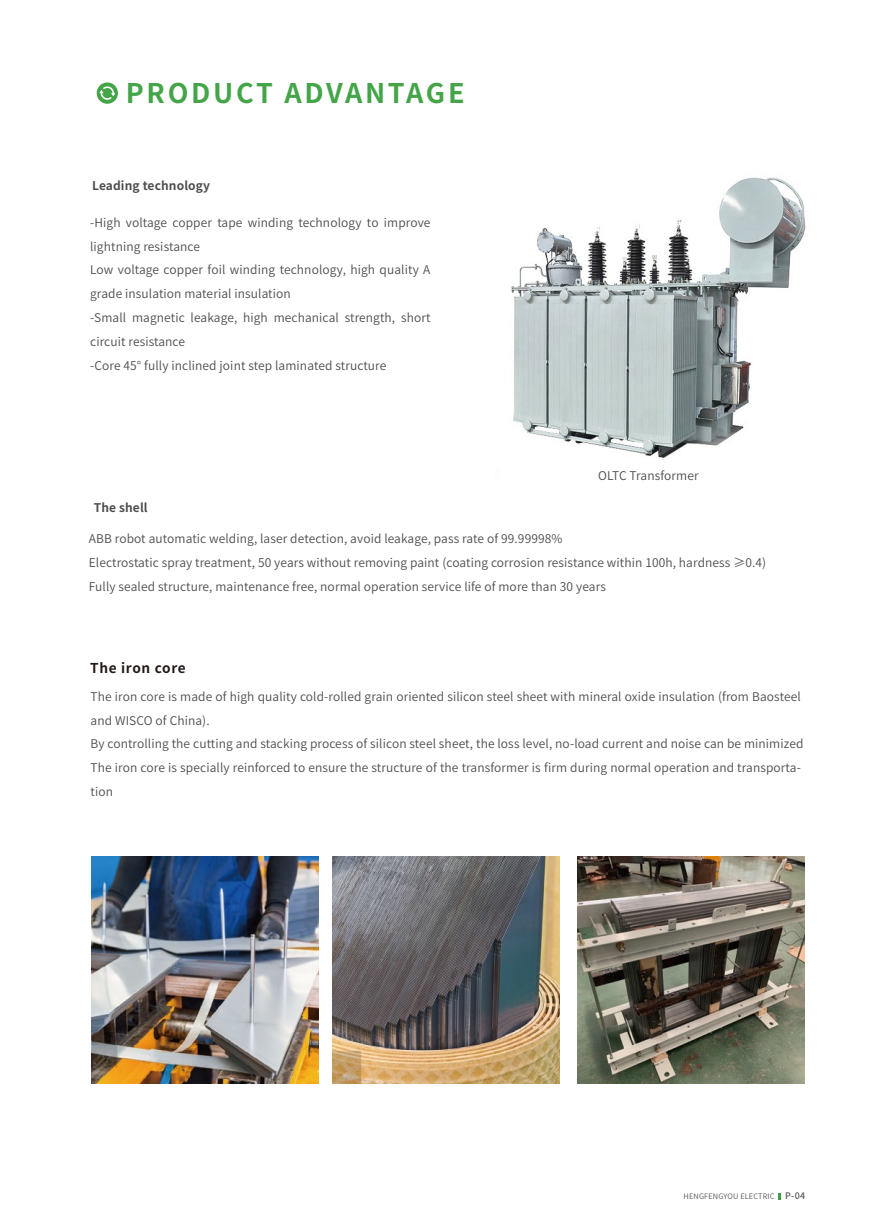
<style>
.page{position:relative;width:893px;height:1212px;background:#fff}
.page>*{position:absolute;margin:0;border:0;box-sizing:border-box;transform-origin:0 0}
.t1{font:700 27px "Source Han Sans CN";letter-spacing:.1em;color:#44a448}
.t2{font:700 13.65px "Source Han Sans CN";letter-spacing:.05em;color:#221815}
.t3{font:12px/23.7px "Source Han Sans CN";letter-spacing:.01em;color:#4d4d4d}
.t4{font:700 12px "Source Han Sans CN";letter-spacing:.01em;color:#4d4d4d}
.t5{font:7.5px "Source Han Sans CN";letter-spacing:.02em;color:#595757}
.s1{font-weight:500;font-size:9px}
</style>
<div class="page">
<img style="left:511px;top:177px;width:295px;height:283px">
<img style="left:577px;top:857px;width:227px;height:226px">
<img style="left:92px;top:857px;width:226px;height:226px">
<img style="left:333px;top:857px;width:227px;height:226px">
<svg style="left:97px;top:82px;width:21px;height:22px"></svg>
<svg style="left:99px;top:86px;width:16px;height:14px"></svg>
<svg style="left:779px;top:1193px;width:2px;height:6px"></svg>
<h1 class="t1" style="left:126px;top:77px;width:340px">PRODUCT ADVANTAGE</h1>
<p class="t4" style="left:92px;top:179px;width:120px">Leading technology</p>
<p class="t3" style="left:90px;top:211px;width:342px">-High voltage copper tape winding technology to improve lightning resistance<br>Low voltage copper foil winding technology, high quality A grade insulation material insulation<br>-Small magnetic leakage, high mechanical strength, short circuit resistance<br>-Core 45° fully inclined joint step laminated structure</p>
<p class="t3" style="left:598px;top:464px;width:102px">OLTC Transformer</p>
<p class="t4" style="left:94px;top:500px;width:55px">The shell</p>
<p class="t3" style="left:89px;top:527px;width:679px">ABB robot automatic welding, laser detection, avoid leakage, pass rate of 99.99998%<br>Electrostatic spray treatment, 50 years without removing paint (coating corrosion resistance within 100h, hardness ≥0.4)<br>Fully sealed structure, maintenance free, normal operation service life of more than 30 years</p>
<p class="t2" style="left:90px;top:661px;width:97px">The iron core</p>
<p class="t3" style="left:91px;top:685px;width:714px">The iron core is made of high quality cold-rolled grain oriented silicon steel sheet with mineral oxide insulation (from Baosteel and WISCO of China).<br>By controlling the cutting and stacking process of silicon steel sheet, the loss level, no-load current and noise can be minimized The iron core is specially reinforced to ensure the structure of the transformer is firm during normal operation and transporta&shy;tion</p>
<p class="t5" style="left:684px;top:1192px;width:123px">HENGFENGYOU ELECTRIC <span class="s1">P-04</span></p>
</div>
